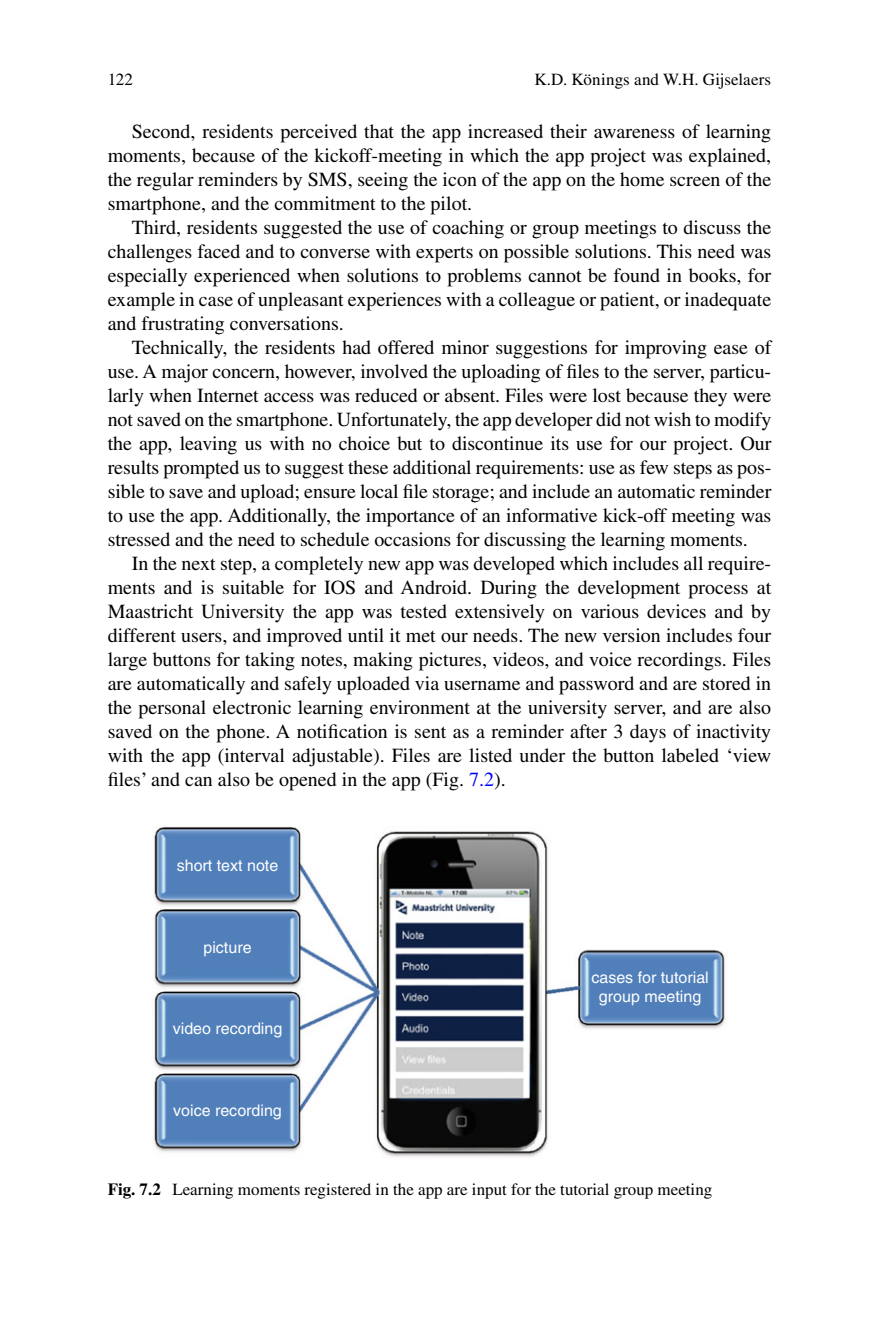
<style>
.page{position:relative;width:879px;height:1333px;background:#fff}
.page>*{position:absolute;margin:0;border:0;box-sizing:border-box;transform-origin:0 0}
.t1{font:20px/24px "Cxjklv Mxyfww Times";color:#000;text-align:justify}
.t2{font:17px "Cxjklv Mxyfww Times";color:#000}
.t3{font:16px/19.2px "Grmtgw Bdgqvm Helvetica";color:#fff;text-align:center}
.s1{color:#0000fa}
.s2{font-family:"Wgpphr Phfsxv Times";font-weight:700}
</style>
<div class="page">
<img style="left:151px;top:826px;width:576px;height:332px">
<p class="t2" style="left:534px;top:73px;width:238px">K.D. Könings and W.H. Gijselaers</p>
<p class="t2" style="left:108px;top:73px;width:27px">122</p>
<p class="t1" style="left:108px;top:121px;width:665px;text-indent:24px">Second, residents perceived that the app increased their awareness of learning moments, because of the kickoff-meeting in which the app project was explained, the regular reminders by SMS, seeing the icon of the app on the home screen of the smartphone, and the commitment to the pilot.</p>
<p class="t1" style="left:108px;top:217px;width:665px;text-indent:24px">Third, residents suggested the use of coaching or group meetings to discuss the challenges faced and to converse with experts on possible solutions. This need was especially experienced when solutions to problems cannot be found in books, for example in case of unpleasant experiences with a colleague or patient, or inadequate and frustrating conversations.</p>
<p class="t1" style="left:108px;top:337px;width:665px;text-indent:24px">Technically, the residents had offered minor suggestions for improving ease of use. A major concern, however, involved the uploading of files to the server, particu&shy;larly when Internet access was reduced or absent. Files were lost because they were not saved on the smartphone. Unfortunately, the app developer did not wish to modify the app, leaving us with no choice but to discontinue its use for our project. Our results prompted us to suggest these additional requirements: use as few steps as pos&shy;sible to save and upload; ensure local file storage; and include an automatic reminder to use the app. Additionally, the importance of an informative kick-off meeting was stressed and the need to schedule occasions for discussing the learning moments.</p>
<p class="t1" style="left:108px;top:553px;width:665px;text-indent:24px">In the next step, a completely new app was developed which includes all require&shy;ments and is suitable for IOS and Android. During the development process at Maastricht University the app was tested extensively on various devices and by different users, and improved until it met our needs. The new version includes four large buttons for taking notes, making pictures, videos, and voice recordings. Files are automatically and safely uploaded via username and password and are stored in the personal electronic learning environment at the university server, and are also saved on the phone. A notification is sent as a reminder after 3 days of inactivity with the app (interval adjustable). Files are listed under the button labeled ‘view files’ and can also be opened in the app (Fig. <span class="s1">7.2</span> ).</p>
<p class="t3" style="left:177px;top:857px;width:103px">short text note</p>
<p class="t3" style="left:203px;top:939px;width:50px">picture</p>
<p class="t3" style="left:173px;top:1020px;width:111px">video recording</p>
<p class="t3" style="left:173px;top:1102px;width:110px">voice recording</p>
<p class="t3" style="left:591px;top:969px;width:119px">cases for tutorial group meeting</p>
<p class="t2" style="left:108px;top:1182px;width:606px"><span class="s2">Fig. 7.2</span> Learning moments registered in the app are input for the tutorial group meeting</p>
</div>
